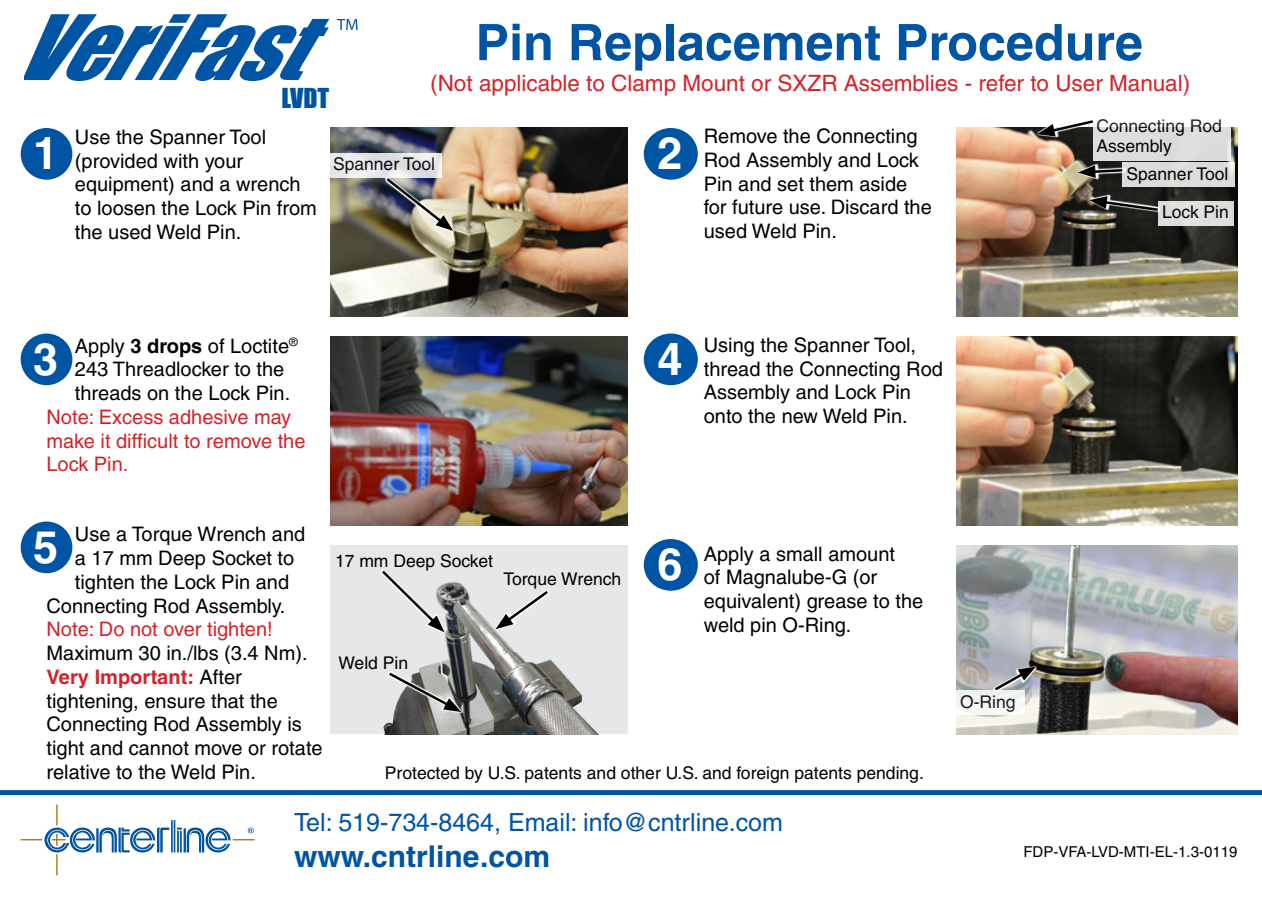
<style>
.page{position:relative;width:1262px;height:900px;background:#fff}
.page>*{position:absolute;margin:0;border:0;box-sizing:border-box;transform-origin:0 0}
.t1{font:700 50.25px "Helvetica";color:#0054a4}
.t2{font:700 45px "Helvetica";color:#fff}
.t3{font:700 30px "Helvetica";color:#0054a4}
.t4{font:25.5px "Impact";color:#0054a4}
.t5{font:25px "Helvetica";color:#0054a4}
.t6{font:22.5px "Helvetica";color:#d2232a}
.t7{font:20px/23.8px "Helvetica";color:#000}
.t8{font:20px/23.8px "Helvetica";color:#d2232a}
.t9{font:17.5px/20px "Helvetica";color:#000}
.t10{font:15px "Helvetica";color:#000}
.s1{font-weight:700}
.s2{font-weight:700;color:#d2232a}
</style>
<div class="page">
<div style="left:19px;top:127px;width:55px;height:54px;background:#0054a4;border-radius:50%"></div>
<div style="left:18px;top:126px;width:57px;height:56px;border:2px solid #fff;border-radius:50%"></div>
<svg style="left:21px;top:804px;width:148px;height:71px"></svg>
<hr style="left:174px;top:820px;width:1px;height:32px;background:#00539f">
<hr style="left:171px;top:820px;width:2px;height:32px;background:#00539f">
<svg style="left:177px;top:828px;width:77px;height:24px"></svg>
<svg style="left:24px;top:14px;width:305px;height:67px"></svg>
<svg style="left:337px;top:19px;width:20px;height:11px"></svg>
<div style="left:0;top:790px;width:1261px;height:5px;background:#0054a4"></div>
<img style="left:330px;top:128px;width:297px;height:189px">
<img style="left:330px;top:337px;width:297px;height:188px">
<img style="left:956px;top:337px;width:281px;height:188px">
<img style="left:330px;top:545px;width:297px;height:189px">
<img style="left:956px;top:545px;width:281px;height:189px">
<div style="left:642px;top:127px;width:57px;height:54px;background:#0054a4;border-radius:50%"></div>
<div style="left:641px;top:126px;width:59px;height:56px;border:2px solid #fff;border-radius:50%"></div>
<div style="left:19px;top:332px;width:55px;height:54px;background:#0054a4;border-radius:50%"></div>
<div style="left:18px;top:331px;width:57px;height:57px;border:2px solid #fff;border-radius:50%"></div>
<div style="left:642px;top:332px;width:57px;height:54px;background:#0054a4;border-radius:50%"></div>
<div style="left:641px;top:331px;width:59px;height:57px;border:2px solid #fff;border-radius:50%"></div>
<div style="left:19px;top:520px;width:55px;height:54px;background:#0054a4;border-radius:50%"></div>
<div style="left:18px;top:519px;width:57px;height:57px;border:2px solid #fff;border-radius:50%"></div>
<div style="left:642px;top:538px;width:57px;height:54px;background:#0054a4;border-radius:50%"></div>
<div style="left:641px;top:537px;width:59px;height:56px;border:2px solid #fff;border-radius:50%"></div>
<svg style="left:992px;top:653px;width:46px;height:50px;background:#9ea0a6"></svg>
<img style="left:384px;top:162px;width:71px;height:86px">
<svg style="left:379px;top:561px;width:67px;height:82px;background:#d7d8d9"></svg>
<svg style="left:488px;top:588px;width:66px;height:43px;background:#d4d5d5"></svg>
<img style="left:956px;top:128px;width:281px;height:189px">
<div style="left:1158px;top:201px;width:75px;height:24px;background:#dededd"></div>
<div style="left:956px;top:690px;width:68px;height:25px;background:#f4f4f3"></div>
<div style="left:1092px;top:127px;width:138px;height:33px;background:#ddd"></div>
<svg style="left:1035px;top:120px;width:60px;height:19px"></svg>
<svg style="left:1075px;top:154px;width:85px;height:72px;background:#525049"></svg>
<div style="left:1122px;top:162px;width:112px;height:25px;background:#dbdbdb"></div>
<svg style="left:330px;top:153px;width:111px;height:25px;background:#e5e6e7"></svg>
<svg style="left:386px;top:664px;width:77px;height:57px;background:#8f908e"></svg>
<h2 class="t2" style="left:33px;top:126px;width:27px">1</h2>
<h1 class="t1" style="left:475px;top:12px;width:669px">Pin Replacement Procedure</h1>
<p class="t6" style="left:430px;top:70px;width:761px">(Not applicable to Clamp Mount or SXZR Assemblies - refer to User Manual)</p>
<p class="t7" style="left:703px;top:124px;width:229px">Remove the Connecting<br>Rod Assembly and Lock<br>Pin and set them aside for future use. Discard the used Weld Pin.</p>
<p class="t4" style="left:281px;top:78px;width:49px">LVDT</p>
<p class="t9" style="left:1096px;top:115px;width:127px">Connecting Rod<br>Assembly</p>
<p class="t9" style="left:1126px;top:164px;width:104px">Spanner Tool</p>
<p class="t7" style="left:75px;top:125px;width:243px">Use the Spanner Tool (provided with your equipment) and a wrench to loosen the Lock Pin from the used Weld Pin.</p>
<h2 class="t2" style="left:657px;top:126px;width:27px">2</h2>
<p class="t9" style="left:333px;top:154px;width:104px">Spanner Tool</p>
<p class="t9" style="left:1162px;top:202px;width:68px">Lock Pin</p>
<p class="t7" style="left:75px;top:334px;width:224px">Apply <span class="s1">3 drops</span> of Loctite<sup>®<br></sup>243 Threadlocker to the threads on the Lock Pin.</p>
<p class="t8" style="left:47px;top:405px;width:260px">Note: Excess adhesive may make it difficult to remove the<br>Lock Pin.</p>
<h2 class="t2" style="left:33px;top:332px;width:27px">3</h2>
<h2 class="t2" style="left:657px;top:332px;width:27px">4</h2>
<p class="t7" style="left:703px;top:333px;width:241px">Using the Spanner Tool, thread the Connecting Rod<br>Assembly and Lock Pin onto the new Weld Pin.</p>
<p class="t7" style="left:75px;top:522px;width:232px">Use a Torque Wrench and</p>
<p class="t7" style="left:75px;top:546px;width:221px">a 17 mm Deep Socket to</p>
<p class="t7" style="left:75px;top:570px;width:216px">tighten the Lock Pin and</p>
<p class="t7" style="left:47px;top:594px;width:240px">Connecting Rod Assembly.</p>
<p class="t8" style="left:47px;top:617px;width:228px">Note: Do not over tighten!</p>
<p class="t7" style="left:47px;top:641px;width:278px">Maximum 30 in./lbs (3.4 Nm).<br><span class="s2">Very Important:</span> After tightening, ensure that the<br>Connecting Rod Assembly is tight and cannot move or rotate relative to the Weld Pin.</p>
<h2 class="t2" style="left:33px;top:520px;width:27px">5</h2>
<p class="t9" style="left:335px;top:550px;width:159px">17 mm Deep Socket</p>
<p class="t9" style="left:503px;top:569px;width:119px">Torque Wrench</p>
<p class="t9" style="left:338px;top:652px;width:71px">Weld Pin</p>
<h2 class="t2" style="left:657px;top:537px;width:27px">6</h2>
<p class="t7" style="left:703px;top:542px;width:221px">Apply a small amount<br>of Magnalube-G (or equivalent) grease to the weld pin O-Ring.</p>
<p class="t9" style="left:385px;top:763px;width:540px">Protected by U.S. patents and other U.S. and foreign patents pending.</p>
<p class="t5" style="left:294px;top:808px;width:490px">Tel: 519-734-8464, Email: info@cntrline.com</p>
<h3 class="t3" style="left:294px;top:838px;width:258px">www.cntrline.com</h3>
<p class="t9" style="left:960px;top:692px;width:57px">O-Ring</p>
<p class="t10" style="left:1023px;top:843px;width:215px">FDP-VFA-LVD-MTI-EL-1.3-0119</p>
</div>
